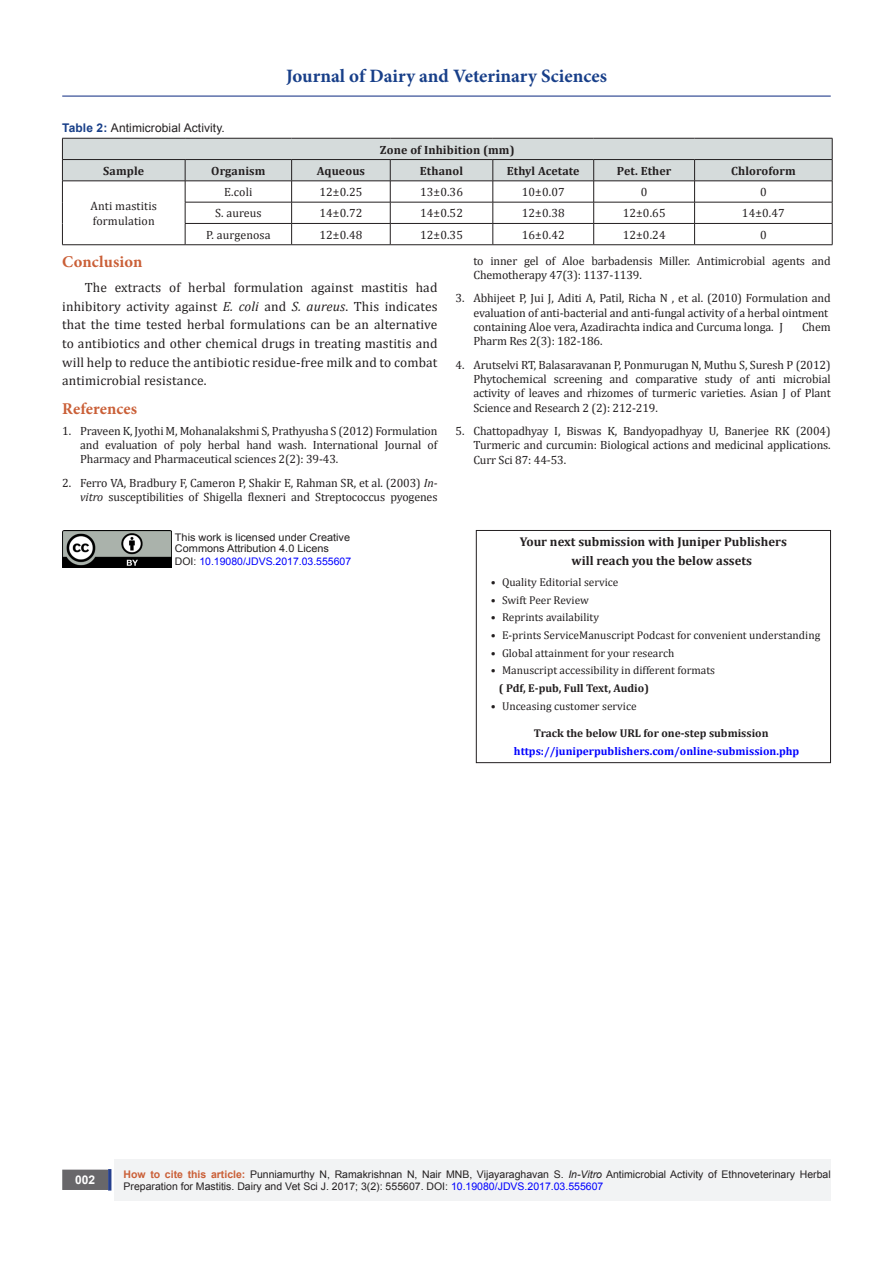
<style>
.page{position:relative;width:893px;height:1263px;background:#fff}
.page>*{position:absolute;margin:0;border:0;box-sizing:border-box;transform-origin:0 0}
.t1{font:700 18.9px "Minion Pro";color:#183f89}
.t2{font:700 16.5px "Minion Pro";letter-spacing:.005em;color:#ca5f37}
.t3{font:13.5px/18.8px "Cambria";letter-spacing:.01em;color:#231f20;text-align:justify}
.t4{font:700 12.75px "Cambria";color:#231f20}
.t5{font:12px/14.4px "Cambria";letter-spacing:-.01em;color:#231f20;text-align:justify}
.t6{font:700 12px "Cambria";letter-spacing:.01em;color:#231f20}
.t7{font:12px/14.4px "Cambria";letter-spacing:.01em;color:#231f20}
.t8{font:12px "Arial";letter-spacing:.01em;color:#231f20}
.t9{font:700 12px "Arial";color:#fff}
.t10{font:11.4px "Cambria";color:#231f20}
.t11{font:700 11.4px "Cambria";color:#231f20}
.t12{font:700 11.4px "Cambria";color:#00f}
.t13{font:10.5px/12.6px "Arial";color:#231f20}
.t14{font:10.5px "Arial";color:#231f20;scale:1.04 1}
.t15{font:10.5px "Arial";color:#00f}
.s1{font-weight:700;color:#183f89}
.s2{font-style:italic}
.s3{color:#231f20}
.s4{font-weight:700;color:#ca5f37}
.s5{color:#00f}
</style>
<div class="page">
<div style="left:115px;top:1160px;width:716px;height:41px;background:#f2f3f4"></div>
<div style="left:63px;top:1170px;width:44px;height:19px;background:#68676a"></div>
<div style="left:62px;top:1169px;width:46px;height:21px;border:2px solid #68676a"></div>
<div style="left:108px;top:1169px;width:3px;height:21px;background:#253f8e;border:2px solid #253f8e"></div>
<hr style="left:62px;top:96px;width:769px;height:1px;background:#253f8e">
<svg style="left:62px;top:138px;width:771px;height:107px"></svg>
<hr style="left:62px;top:244px;width:123px;height:1px;background:#231f20">
<hr style="left:185px;top:244px;width:107px;height:1px;background:#231f20">
<hr style="left:292px;top:244px;width:98px;height:1px;background:#231f20">
<hr style="left:390px;top:244px;width:103px;height:1px;background:#231f20">
<hr style="left:493px;top:244px;width:101px;height:1px;background:#231f20">
<hr style="left:594px;top:244px;width:101px;height:1px;background:#231f20">
<hr style="left:695px;top:244px;width:137px;height:1px;background:#231f20">
<div style="left:476px;top:530px;width:355px;height:233px;border:1px solid #231f20"></div>
<img style="left:62px;top:530px;width:110px;height:37px">
<p class="t8" style="left:62px;top:120px;width:164px"><span class="s1">Table 2:</span> Antimicrobial Activity.</p>
<h1 class="t1" style="left:286px;top:63px;width:322px">Journal of Dairy and Veterinary Sciences</h1>
<p class="t6" style="left:380px;top:141px;width:136px">Zone of Inhibition (mm)</p>
<p class="t6" style="left:103px;top:162px;width:43px">Sample</p>
<p class="t6" style="left:211px;top:162px;width:56px">Organism</p>
<p class="t6" style="left:317px;top:162px;width:50px">Aqueous</p>
<p class="t6" style="left:420px;top:162px;width:45px">Ethanol</p>
<p class="t6" style="left:507px;top:162px;width:74px">Ethyl Acetate</p>
<p class="t6" style="left:617px;top:162px;width:56px">Pet. Ether</p>
<p class="t6" style="left:731px;top:162px;width:66px">Chloroform</p>
<p class="t7" style="left:91px;top:199px;width:68px">Anti mastitis formulation</p>
<p class="t5" style="left:224px;top:185px;width:30px">E.coli</p>
<p class="t5" style="left:319px;top:185px;width:44px">12±0.25</p>
<p class="t5" style="left:420px;top:185px;width:44px">13±0.36</p>
<p class="t5" style="left:522px;top:185px;width:44px">10±0.07</p>
<p class="t5" style="left:641px;top:185px;width:8px">0</p>
<p class="t5" style="left:760px;top:185px;width:8px">0</p>
<p class="t5" style="left:215px;top:206px;width:48px">S. aureus</p>
<p class="t5" style="left:319px;top:206px;width:44px">14±0.72</p>
<p class="t5" style="left:420px;top:206px;width:44px">14±0.52</p>
<p class="t5" style="left:522px;top:206px;width:44px">12±0.38</p>
<p class="t5" style="left:623px;top:206px;width:44px">12±0.65</p>
<p class="t5" style="left:742px;top:206px;width:44px">14±0.47</p>
<p class="t7" style="left:206px;top:227px;width:66px">P. aurgenosa</p>
<p class="t5" style="left:319px;top:227px;width:44px">12±0.48</p>
<p class="t5" style="left:420px;top:227px;width:44px">12±0.35</p>
<p class="t5" style="left:522px;top:227px;width:44px">16±0.42</p>
<p class="t5" style="left:623px;top:227px;width:44px">12±0.24</p>
<p class="t5" style="left:760px;top:227px;width:8px">0</p>
<p class="t2" style="left:62px;top:250px;width:82px">Conclusion</p>
<p class="t3" style="left:62px;top:278px;width:377px;text-indent:22px">The extracts of herbal formulation against mastitis had inhibitory activity against <span class="s2">E. coli</span> and <span class="s2">S. aureus</span>. This indicates that the time tested herbal formulations can be an alternative to antibiotics and other chemical drugs in treating mastitis and will help to reduce the antibiotic residue-free milk and to combat antimicrobial resistance.</p>
<p class="t2" style="left:62px;top:397px;width:77px">References</p>
<p class="t5" style="left:80px;top:423px;width:359px;text-indent:-18px">1. Praveen K, Jyothi M, Mohanalakshmi S, Prathyusha S (2012) Formulation and evaluation of poly herbal hand wash. International Journal of Pharmacy and Pharmaceutical sciences 2(2): 39-43.</p>
<p class="t5" style="left:62px;top:475px;width:377px;text-align:right">2. Ferro VA, Bradbury F, Cameron P, Shakir E, Rahman SR, et al. (2003) <span class="s2">In&shy;vitro</span> susceptibilities of Shigella flexneri and Streptococcus pyogenes</p>
<p class="t14" style="left:175px;top:530px;width:170px">This work is licensed under Creative</p>
<p class="t14" style="left:175px;top:541px;width:150px">Commons Attribution 4.0 Licens</p>
<p class="t15" style="left:175px;top:554px;width:178px"><span class="s3">DOI:</span> 10.19080/JDVS.2017.03.555607</p>
<p class="t5" style="left:473px;top:253px;width:359px">to inner gel of Aloe barbadensis Miller. Antimicrobial agents and<br>Chemotherapy 47(3): 1137-1139.</p>
<p class="t5" style="left:473px;top:291px;width:359px;text-align:left;text-indent:-18px">3. Abhijeet P, Jui J, Aditi A, Patil, Richa N , et al. (2010) Formulation and evaluation of anti-bacterial and anti-fungal activity of a herbal ointment containing Aloe vera, Azadirachta indica and Curcuma longa. J</p>
<p class="t5" style="left:802px;top:320px;width:30px">Chem</p>
<p class="t5" style="left:473px;top:334px;width:131px">Pharm Res 2(3): 182-186.</p>
<p class="t5" style="left:473px;top:357px;width:359px;text-indent:-18px">4. Arutselvi RT, Balasaravanan P, Ponmurugan N, Muthu S, Suresh P (2012)<br>Phytochemical screening and comparative study of anti microbial activity of leaves and rhizomes of turmeric varieties. Asian J of Plant Science and Research 2 (2): 212-219.</p>
<p class="t5" style="left:473px;top:424px;width:359px;text-indent:-18px">5. Chattopadhyay I, Biswas K, Bandyopadhyay U, Banerjee RK (2004)<br>Turmeric and curcumin: Biological actions and medicinal applications.<br>Curr Sci 87: 44-53.</p>
<p class="t4" style="left:520px;top:533px;width:269px">Your next submission with Juniper Publishers</p>
<p class="t4" style="left:572px;top:552px;width:182px">will reach you the below assets</p>
<p class="t10" style="left:491px;top:575px;width:129px">• Quality Editorial service</p>
<p class="t10" style="left:491px;top:593px;width:100px">• Swift Peer Review</p>
<p class="t10" style="left:491px;top:611px;width:110px">• Reprints availability</p>
<p class="t10" style="left:491px;top:628px;width:331px">• E-prints ServiceManuscript Podcast for convenient understanding</p>
<p class="t10" style="left:491px;top:646px;width:185px">• Global attainment for your research</p>
<p class="t10" style="left:491px;top:664px;width:226px">• Manuscript accessibility in different formats</p>
<p class="t11" style="left:499px;top:680px;width:151px">( Pdf, E-pub, Full Text, Audio)</p>
<p class="t10" style="left:491px;top:699px;width:147px">• Unceasing customer service</p>
<p class="t11" style="left:534px;top:725px;width:236px">Track the below URL for one-step submission</p>
<p class="t12" style="left:514px;top:743px;width:287px">https://juniperpublishers.com/online-submission.php</p>
<p class="t9" style="left:75px;top:1172px;width:22px">002</p>
<p class="t13" style="left:124px;top:1168px;width:709px"><span class="s4">How to cite this article:</span> Punniamurthy N, Ramakrishnan N, Nair MNB, Vijayaraghavan S. <span class="s2">In-Vitro</span> Antimicrobial Activity of Ethnoveterinary Herbal<br>Preparation for Mastitis. Dairy and Vet Sci J. 2017; 3(2): 555607. DOI: <span class="s5">10.19080/JDVS.2017.03.555607</span></p>
</div>
